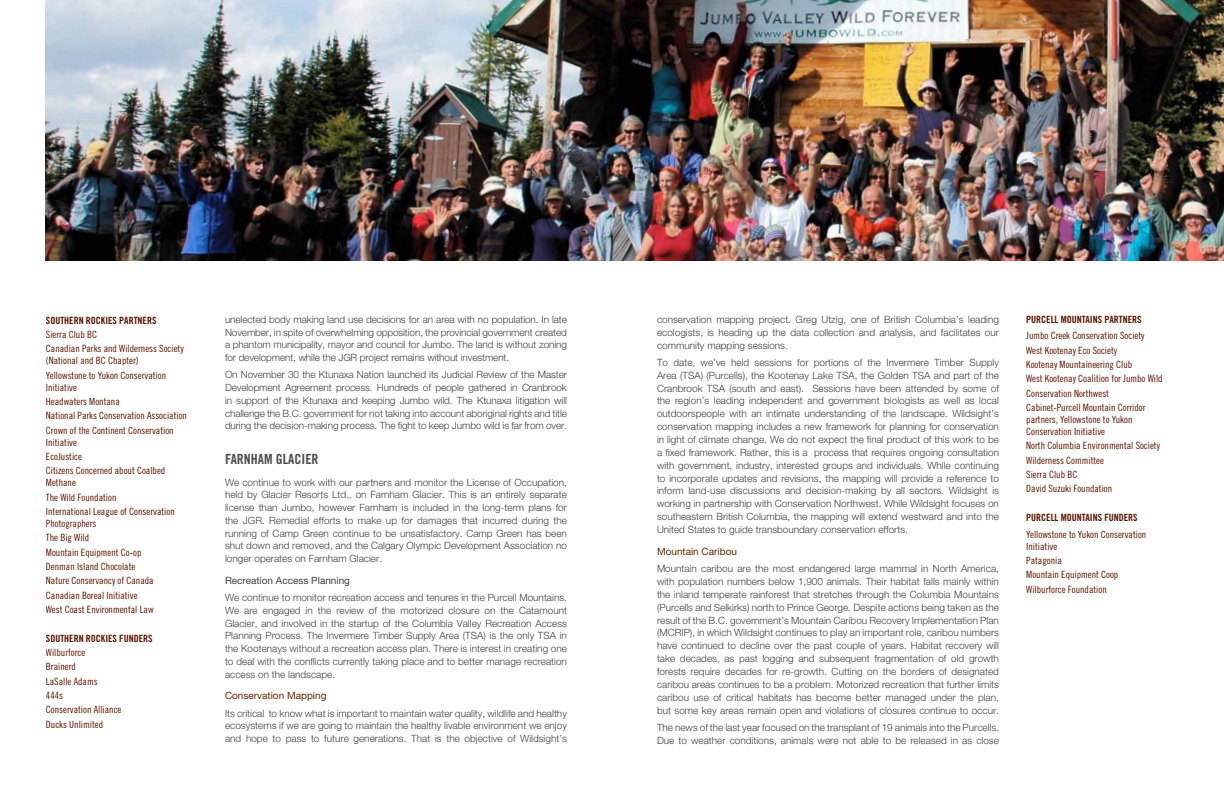
<style>
.page{position:relative;width:1224px;height:792px;background:#fff}
.page>*{position:absolute;margin:0;border:0;box-sizing:border-box;transform-origin:0 0}
.t1{font:14px "Trade Gothic Bold Cond Twenty";color:#4c4c4e}
.t2{font:300 10px/12.8px "Helvetica Neue";color:#414042;text-align:justify}
.t3{font:10px/14.3px "Trade Gothic Cond Eighteen";color:#5b1400}
.t4{font:10px "Trade Gothic Bold Cond Twenty";color:#5b1400}
.t5{font:10px "Helvetica Neue";color:#6a2700}
.t6{font:10px "Helvetica Neue";color:#414042}
</style>
<div class="page">
<img style="left:45px;top:0;width:1179px;height:261px">
<p class="t4" style="left:46px;top:314px;width:79px">SOUTHERN ROCKIES PARTNER</p>
<p class="t4" style="left:152px;top:314px;width:6px">S</p>
<p class="t3" style="left:46px;top:327px;width:139px">Sierra Club BC<br>Canadian Parks and Wilderness Society</p>
<p class="t3" style="left:46px;top:354px;width:122px">(National and BC Chapter)<br>Yellowstone to Yukon Conservation</p>
<p class="t3" style="left:46px;top:380px;width:143px">Initiative<br>Headwaters Montana<br>National Parks Conservation Association<br>Crown of the Continent Conservation</p>
<p class="t3" style="left:46px;top:435px;width:121px">Initiative<br>EcoJustice<br>Citizens Concerned about Coalbed</p>
<p class="t3" style="left:46px;top:476px;width:130px">Methane<br>The Wild Foundation<br>International League of Conservation</p>
<p class="t3" style="left:46px;top:516px;width:109px">Photographers<br>The Big Wild<br>Mountain Equipment Co-op<br>Denman Island Chocolate<br>Nature Conservancy of Canada<br>Canadian Boreal Initiative<br>West Coast Environmental Law</p>
<p class="t4" style="left:46px;top:632px;width:108px">SOUTHERN ROCKIES FUNDERS</p>
<p class="t3" style="left:46px;top:645px;width:77px">Wilburforce<br>Brainerd<br>LaSalle Adams<br>444s<br>Conservation Alliance<br>Ducks Unlimited</p>
<p class="t2" style="left:225px;top:313px;width:344px">unelected body making land use decisions for an area with no population. In late November, in spite of overwhelming opposition, the provincial government created a phantom municipality, mayor and council for Jumbo. The land is without zoning for development, while the JGR project remains without investment.</p>
<p class="t2" style="left:225px;top:368px;width:344px">On November 30 the Ktunaxa Nation launched its Judicial Review of the Master Development Agreement process. Hundreds of people gathered in Cranbrook in support of the Ktunaxa and keeping Jumbo wild. The Ktunaxa litigation will challenge the B.C. government for not taking into account aboriginal rights and title during the decision-making process. The fight to keep Jumbo wild is far from over.</p>
<h1 class="t1" style="left:225px;top:450px;width:88px">FARNHAM GLACIER</h1>
<p class="t2" style="left:225px;top:475px;width:344px">We continue to work with our partners and monitor the License of Occupation, held by Glacier Resorts Ltd., on Farnham Glacier. This is an entirely separate license than Jumbo, however Farnham is included in the long-term plans for the JGR. Remedial efforts to make up for damages that incurred during the running of Camp Green continue to be unsatisfactory. Camp Green has been shut down and removed, and the Calgary Olympic Development Association no longer operates on Farnham Glacier.</p>
<p class="t6" style="left:225px;top:574px;width:127px">Recreation Access Planning</p>
<p class="t2" style="left:225px;top:591px;width:344px">We continue to monitor recreation access and tenures in the Purcell Mountains.<br>We are engaged in the review of the motorized closure on the Catamount Glacier, and involved in the startup of the Columbia Valley Recreation Access Planning Process. The Invermere Timber Supply Area (TSA) is the only TSA in the Kootenays without a recreation access plan. There is interest in creating one to deal with the conflicts currently taking place and to better manage recreation access on the landscape.</p>
<p class="t5" style="left:225px;top:690px;width:103px">Conservation Mapping</p>
<p class="t2" style="left:225px;top:706px;width:344px">Its critical to know what is important to maintain water quality, wildlife and healthy ecosystems if we are going to maintain the healthy livable environment we enjoy and hope to pass to future generations. That is the objective of Wildsight’s</p>
<p class="t2" style="left:657px;top:313px;width:344px">conservation mapping project. Greg Utzig, one of British Columbia’s leading ecologists, is heading up the data collection and analysis, and facilitates our community mapping sessions.</p>
<p class="t2" style="left:657px;top:356px;width:344px">To date, we’ve held sessions for portions of the Invermere Timber Supply Area (TSA) (Purcells), the Kootenay Lake TSA, the Golden TSA and part of the Cranbrook TSA (south and east). Sessions have been attended by some of the region’s leading independent and government biologists as well as local outdoorspeople with an intimate understanding of the landscape. Wildsight’s conservation mapping includes a new framework for planning for conservation in light of climate change. We do not expect the final product of this work to be a fixed framework. Rather, this is a process that requires ongoing consultation with government, industry, interested groups and individuals. While continuing to incorporate updates and revisions, the mapping will provide a reference to inform land-use discussions and decision-making by all sectors. Wildsight is working in partnership with Conservation Northwest. While Wildsight focuses on southeastern British Columbia, the mapping will extend westward and into the United States to guide transboundary conservation efforts.</p>
<p class="t5" style="left:657px;top:545px;width:82px">Mountain Caribou</p>
<p class="t2" style="left:657px;top:562px;width:344px">Mountain caribou are the most endangered large mammal in North America, with population numbers below 1,900 animals. Their habitat falls mainly within the inland temperate rainforest that stretches through the Columbia Mountains (Purcells and Selkirks) north to Prince George. Despite actions being taken as the result of the B.C. government’s Mountain Caribou Recovery Implementation Plan (MCRIP), in which Wildsight continues to play an important role, caribou numbers have continued to decline over the past couple of years. Habitat recovery will take decades, as past logging and subsequent fragmentation of old growth forests require decades for re-growth. Cutting on the borders of designated caribou areas continues to be a problem. Motorized recreation that further limits caribou use of critical habitats has become better managed under the plan, but some key areas remain open and violations of closures continue to occur.</p>
<p class="t2" style="left:657px;top:721px;width:344px">The news of the last year focused on the transplant of 19 animals into the Purcells.<br>Due to weather conditions, animals were not able to be released in as close</p>
<p class="t4" style="left:1026px;top:313px;width:41px">PURCELLMOUNTA</p>
<p class="t4" style="left:1090px;top:313px;width:20px">INS PARTNER</p>
<p class="t4" style="left:1137px;top:313px;width:6px">S</p>
<p class="t3" style="left:1026px;top:329px;width:138px">Jumbo Creek Conservation Society<br>West Kootenay Eco Society<br>Kootenay Mountaineering Club<br>West Kootenay Coalition for Jumbo Wild<br>Conservation Northwest<br>Cabinet-Purcell Mountain Corridor</p>
<p class="t3" style="left:1026px;top:413px;width:108px;line-height:12px">partners, Yellowstone to Yukon<br>Conservation Initiative</p>
<p class="t3" style="left:1026px;top:439px;width:135px">North Columbia Environmental Society<br>Wilderness Committee<br>Sierra Club BC<br>David Suzuki Foundation</p>
<p class="t4" style="left:1026px;top:511px;width:41px">PURCELLMOUNTA</p>
<p class="t4" style="left:1090px;top:511px;width:49px">INS FUNDERS</p>
<p class="t3" style="left:1026px;top:528px;width:122px;line-height:12px">Yellowstone to Yukon Conservation<br>Initiative</p>
<p class="t3" style="left:1026px;top:553px;width:94px">Patagonia<br>Mountain Equipment Coop<br>Wilburforce Foundation</p>
</div>
